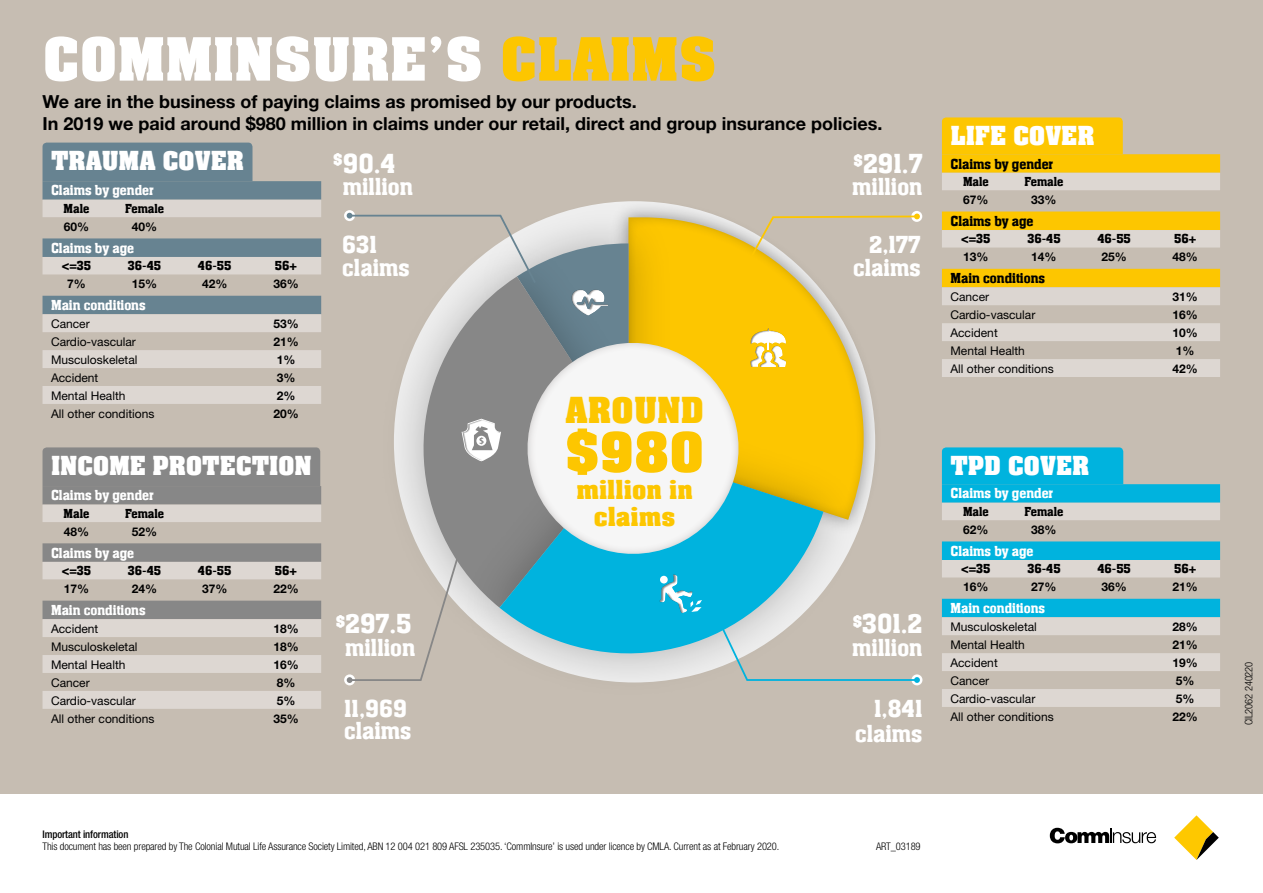
<style>
.page{position:relative;width:1263px;height:893px;background:#fff}
.page>*{position:absolute;margin:0;border:0;box-sizing:border-box;transform-origin:0 0}
.t1{font:700 65.1px "Aachen Com";color:#fff}
.t2{font:700 60px "Aachen Com";color:#fdc600}
.t3{font:700 39px "Aachen Com";color:#fdc600}
.t4{font:700 28.5px "Aachen Com";letter-spacing:-.005em;color:#fff}
.t5{font:500 28.5px "Aachen Com";color:#fff}
.t6{font:700 28.5px/27px "Aachen Com";color:#fdc600;text-align:center}
.t7{font:500 25.5px/22.5px "Aachen Com";color:#fff;text-align:right}
.t8{font:700 18px/21.6px "Helvetica Neue LT";color:#000}
.t9{font:500 15px "Aachen Com";color:#fff}
.t10{font:500 15px "Aachen Com";color:#000}
.t11{font:500 13.5px "Aachen Com";color:#000}
.t12{font:12px "Helvetica Neue LT";color:#000}
.t13{font:700 12px "Helvetica Neue LT";color:#000}
.t14{font:300 condensed 10.5px "Helvetica Neue LT Std";letter-spacing:-.01em;color:#000}
.t15{font:500 condensed 10.5px "Helvetica Neue LT Std";letter-spacing:-.01em;color:#000}
.s1{color:#fdc600}
</style>
<div class="page">
<div style="left:0;top:0;width:1263px;height:794px;background:#c6bdb2"></div>
<img style="left:561px;top:201px;width:126px;height:12px">
<div style="left:911px;top:211px;width:11px;height:11px;background:#fff;border-radius:50%"></div>
<svg style="left:344px;top:210px;width:11px;height:11px"></svg>
<svg style="left:942px;top:323px;width:278px;height:54px;fill:#ddd7d2"></svg>
<svg style="left:942px;top:117px;width:278px;height:188px"></svg>
<svg style="left:942px;top:447px;width:278px;height:56px"></svg>
<svg style="left:942px;top:503px;width:278px;height:204px"></svg>
<svg style="left:43px;top:143px;width:278px;height:261px"></svg>
<div style="left:43px;top:447px;width:278px;height:58px;background:#878787"></div>
<svg style="left:43px;top:505px;width:278px;height:204px"></svg>
<svg style="left:1174px;top:815px;width:45px;height:45px"></svg>
<svg style="left:1050px;top:828px;width:106px;height:15px"></svg>
<svg style="left:344px;top:674px;width:11px;height:11px"></svg>
<div style="left:911px;top:674px;width:11px;height:11px;background:#fff;border-radius:50%"></div>
<svg style="left:347px;top:213px;width:573px;height:470px"></svg>
<h1 class="t1" style="left:43px;top:23px;width:676px">COMMINSURE’S <span class="s1">CLAIMS</span></h1>
<h3 class="t8" style="left:43px;top:91px;width:841px">We are in the business of paying claims as promised by our products.<br>In 2019 we paid around $980 million in claims under our retail, direct and group insurance policies.</h3>
<h3 class="t5" style="left:854px;top:148px;width:70px"><sup>$</sup>291.7</h3>
<h3 class="t7" style="left:852px;top:176px;width:72px">million</h3>
<h3 class="t4" style="left:950px;top:120px;width:146px">LIFE COVER</h3>
<h3 class="t4" style="left:51px;top:145px;width:194px">TRAUMA COVER</h3>
<h3 class="t5" style="left:333px;top:148px;width:64px"><sup>$</sup>90.4</h3>
<h3 class="t7" style="left:343px;top:176px;width:72px">million</h3>
<p class="t10" style="left:950px;top:155px;width:104px">Claims by gender</p>
<p class="t11" style="left:963px;top:174px;width:27px">Male</p>
<p class="t11" style="left:1024px;top:174px;width:41px">Female</p>
<p class="t13" style="left:963px;top:192px;width:27px">67%</p>
<p class="t13" style="left:1031px;top:192px;width:27px">33%</p>
<p class="t10" style="left:950px;top:213px;width:85px">Claims by age</p>
<p class="t11" style="left:961px;top:231px;width:31px">&lt;=35</p>
<p class="t11" style="left:1027px;top:231px;width:35px">36-45</p>
<p class="t11" style="left:1097px;top:231px;width:35px">46-55</p>
<p class="t11" style="left:1174px;top:231px;width:24px">56+</p>
<p class="t13" style="left:963px;top:249px;width:27px">13%</p>
<p class="t13" style="left:1031px;top:249px;width:27px">14%</p>
<p class="t13" style="left:1101px;top:249px;width:27px">25%</p>
<p class="t13" style="left:1172px;top:249px;width:27px">48%</p>
<p class="t10" style="left:950px;top:270px;width:96px">Main conditions</p>
<p class="t12" style="left:950px;top:290px;width:40px">Cancer</p>
<p class="t13" style="left:1172px;top:289px;width:27px">31%</p>
<p class="t12" style="left:950px;top:307px;width:86px">Cardio-vascular</p>
<p class="t13" style="left:1172px;top:307px;width:27px">16%</p>
<p class="t12" style="left:950px;top:325px;width:49px">Accident</p>
<p class="t13" style="left:1172px;top:325px;width:27px">10%</p>
<p class="t12" style="left:950px;top:343px;width:76px">Mental Health</p>
<p class="t13" style="left:1176px;top:343px;width:20px">1%</p>
<p class="t12" style="left:950px;top:361px;width:105px">All other conditions</p>
<p class="t13" style="left:1172px;top:361px;width:27px">42%</p>
<p class="t9" style="left:51px;top:182px;width:104px">Claims by gender</p>
<p class="t11" style="left:64px;top:201px;width:27px">Male</p>
<p class="t11" style="left:125px;top:201px;width:41px">Female</p>
<p class="t13" style="left:64px;top:219px;width:27px">60%</p>
<p class="t13" style="left:132px;top:219px;width:27px">40%</p>
<p class="t9" style="left:51px;top:240px;width:85px">Claims by age</p>
<p class="t11" style="left:62px;top:258px;width:31px">&lt;=35</p>
<p class="t11" style="left:128px;top:258px;width:35px">36-45</p>
<p class="t11" style="left:198px;top:258px;width:35px">46-55</p>
<p class="t11" style="left:275px;top:258px;width:24px">56+</p>
<p class="t13" style="left:67px;top:276px;width:20px">7%</p>
<p class="t13" style="left:132px;top:276px;width:27px">15%</p>
<p class="t13" style="left:202px;top:276px;width:27px">42%</p>
<p class="t13" style="left:273px;top:276px;width:27px">36%</p>
<p class="t9" style="left:51px;top:297px;width:96px">Main conditions</p>
<p class="t12" style="left:51px;top:316px;width:40px">Cancer</p>
<p class="t13" style="left:273px;top:316px;width:27px">53%</p>
<p class="t12" style="left:51px;top:334px;width:86px">Cardio-vascular</p>
<p class="t13" style="left:273px;top:334px;width:27px">21%</p>
<p class="t12" style="left:51px;top:352px;width:88px">Musculoskeletal</p>
<p class="t13" style="left:277px;top:352px;width:20px">1%</p>
<p class="t12" style="left:51px;top:370px;width:49px">Accident</p>
<p class="t13" style="left:277px;top:370px;width:20px">3%</p>
<p class="t12" style="left:51px;top:388px;width:76px">Mental Health</p>
<p class="t13" style="left:277px;top:388px;width:20px">2%</p>
<p class="t12" style="left:51px;top:406px;width:105px">All other conditions</p>
<p class="t13" style="left:273px;top:406px;width:27px">20%</p>
<h3 class="t7" style="left:342px;top:234px;width:69px;text-align:left">631 claims</h3>
<h3 class="t7" style="left:853px;top:234px;width:69px">2,177 claims</h3>
<h3 class="t3" style="left:565px;top:388px;width:140px">AROUND</h3>
<h2 class="t2" style="left:565px;top:419px;width:141px">$980</h2>
<h3 class="t6" style="left:576px;top:477px;width:118px">million in claims</h3>
<h3 class="t4" style="left:51px;top:450px;width:262px">INCOME PROTECTION</h3>
<h3 class="t4" style="left:950px;top:450px;width:140px">TPD COVER</h3>
<p class="t9" style="left:950px;top:485px;width:104px">Claims by gender</p>
<p class="t11" style="left:963px;top:504px;width:27px">Male</p>
<p class="t11" style="left:1024px;top:504px;width:41px">Female</p>
<p class="t13" style="left:963px;top:522px;width:27px">62%</p>
<p class="t13" style="left:1031px;top:522px;width:27px">38%</p>
<p class="t9" style="left:950px;top:543px;width:85px">Claims by age</p>
<p class="t11" style="left:961px;top:561px;width:31px">&lt;=35</p>
<p class="t11" style="left:1027px;top:561px;width:35px">36-45</p>
<p class="t11" style="left:1097px;top:561px;width:35px">46-55</p>
<p class="t11" style="left:1174px;top:561px;width:24px">56+</p>
<p class="t13" style="left:963px;top:579px;width:27px">16%</p>
<p class="t13" style="left:1031px;top:579px;width:27px">27%</p>
<p class="t13" style="left:1101px;top:579px;width:27px">36%</p>
<p class="t13" style="left:1172px;top:579px;width:27px">21%</p>
<p class="t9" style="left:950px;top:600px;width:96px">Main conditions</p>
<p class="t12" style="left:950px;top:619px;width:88px">Musculoskeletal</p>
<p class="t13" style="left:1172px;top:619px;width:27px">28%</p>
<p class="t12" style="left:950px;top:637px;width:76px">Mental Health</p>
<p class="t13" style="left:1172px;top:637px;width:27px">21%</p>
<p class="t12" style="left:950px;top:655px;width:49px">Accident</p>
<p class="t13" style="left:1172px;top:655px;width:27px">19%</p>
<p class="t12" style="left:950px;top:673px;width:40px">Cancer</p>
<p class="t13" style="left:1176px;top:673px;width:20px">5%</p>
<p class="t12" style="left:950px;top:691px;width:86px">Cardio-vascular</p>
<p class="t13" style="left:1176px;top:691px;width:20px">5%</p>
<p class="t12" style="left:950px;top:709px;width:105px">All other conditions</p>
<p class="t13" style="left:1172px;top:709px;width:27px">22%</p>
<p class="t9" style="left:51px;top:487px;width:104px">Claims by gender</p>
<p class="t11" style="left:64px;top:506px;width:27px">Male</p>
<p class="t11" style="left:125px;top:506px;width:41px">Female</p>
<p class="t13" style="left:64px;top:524px;width:27px">48%</p>
<p class="t13" style="left:132px;top:524px;width:27px">52%</p>
<p class="t9" style="left:51px;top:544px;width:85px">Claims by age</p>
<p class="t11" style="left:62px;top:563px;width:31px">&lt;=35</p>
<p class="t11" style="left:128px;top:563px;width:35px">36-45</p>
<p class="t11" style="left:198px;top:563px;width:35px">46-55</p>
<p class="t11" style="left:275px;top:563px;width:24px">56+</p>
<p class="t13" style="left:64px;top:581px;width:27px">17%</p>
<p class="t13" style="left:132px;top:581px;width:27px">24%</p>
<p class="t13" style="left:202px;top:581px;width:27px">37%</p>
<p class="t13" style="left:273px;top:581px;width:27px">22%</p>
<p class="t9" style="left:51px;top:602px;width:96px">Main conditions</p>
<p class="t12" style="left:51px;top:621px;width:49px">Accident</p>
<p class="t13" style="left:273px;top:621px;width:27px">18%</p>
<p class="t12" style="left:51px;top:639px;width:88px">Musculoskeletal</p>
<p class="t13" style="left:273px;top:639px;width:27px">18%</p>
<p class="t12" style="left:51px;top:657px;width:76px">Mental Health</p>
<p class="t13" style="left:273px;top:657px;width:27px">16%</p>
<p class="t12" style="left:51px;top:675px;width:40px">Cancer</p>
<p class="t13" style="left:277px;top:675px;width:20px">8%</p>
<p class="t12" style="left:51px;top:693px;width:86px">Cardio-vascular</p>
<p class="t13" style="left:277px;top:693px;width:20px">5%</p>
<p class="t12" style="left:51px;top:711px;width:105px">All other conditions</p>
<p class="t13" style="left:273px;top:711px;width:27px">35%</p>
<h3 class="t5" style="left:336px;top:608px;width:77px"><sup>$</sup>297.5</h3>
<h3 class="t7" style="left:345px;top:636px;width:72px">million</h3>
<h3 class="t5" style="left:853px;top:608px;width:71px"><sup>$</sup>301.2</h3>
<h3 class="t7" style="left:852px;top:636px;width:72px">million</h3>
<h3 class="t7" style="left:855px;top:696px;width:69px;line-height:25.5px">1,841 claims</h3>
<h3 class="t7" style="left:344px;top:697px;width:69px;text-align:left">11,969 claims</h3>
<p class="t15" style="left:43px;top:828px;width:87px">Important information</p>
<p class="t14" style="left:43px;top:841px;width:738px">This document has been prepared by The Colonial Mutual Life Assurance Society Limited, ABN 12 004 021 809 AFSL 235035. ‘CommInsure’ is used under licence by CMLA. Current as at February 2020.</p>
<p class="t14" style="left:876px;top:841px;width:46px">ART_03189</p>
<p class="t14" style="left:1242px;top:725px;width:65px;rotate:-90deg">CIL2062 240220</p>
</div>
